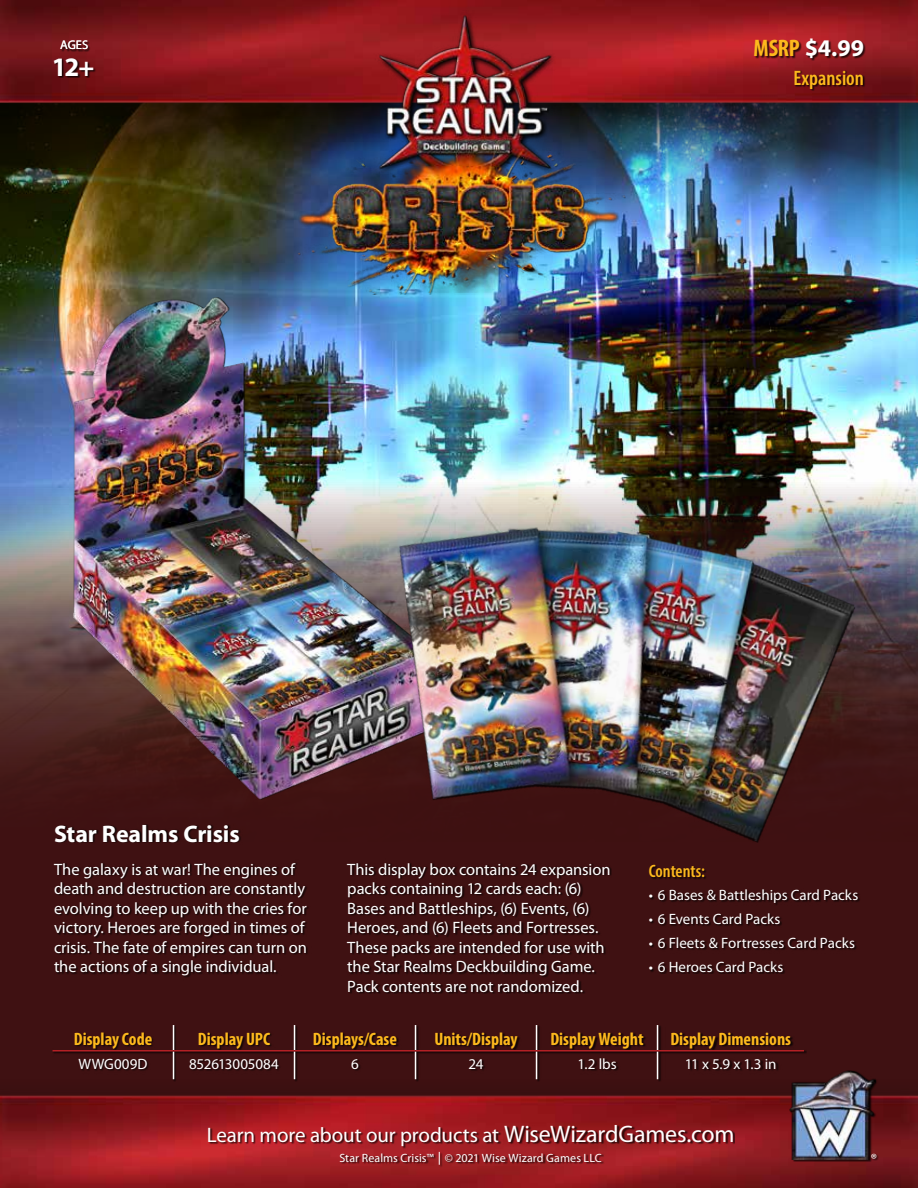
<style>
.page{position:relative;width:918px;height:1188px;background:#fff}
.page>*{position:absolute;margin:0;border:0;box-sizing:border-box;transform-origin:0 0}
.t1{font:700 26.7px "Myriad Pro";color:#fff}
.t2{font:700 24px "Myriad Pro";letter-spacing:-.005em;color:#fff}
.t3{font:21px "Myriad Pro";letter-spacing:-.005em;color:#fff}
.t4{font:600 condensed 21px "Myriad Pro";color:#fdb91d}
.t5{font:700 condensed 18px "Myriad Pro";color:#fdb91d}
.t6{font:600 condensed 18px "Myriad Pro";letter-spacing:-.005em;color:#fdb91d}
.t7{font:16.5px/19.5px "Myriad Pro";letter-spacing:-.005em;color:#fff}
.t8{font:15px "Myriad Pro";color:#fff}
.t9{font:12.6px "Myriad Pro";color:#fff}
.t10{font:12px "Myriad Pro";letter-spacing:.005em;color:#fff}
.s1{font-stretch:condensed;color:#fdb91d}
.s2{font-size:24px}
</style>
<div class="page">
<img style="left:0;top:272px;width:918px;height:208px">
<svg style="left:0;top:480px;width:918px;height:539px;background:#543436"></svg>
<img style="left:0;top:180px;width:918px;height:92px">
<img style="left:0;top:0;width:918px;height:180px">
<img style="left:288px;top:10px;width:351px;height:282px">
<img style="left:0;top:1019px;width:918px;height:169px">
<div style="left:790px;top:1070px;width:88px;height:92px;background:#000;opacity:.75"></div>
<img style="left:790px;top:1070px;width:85px;height:89px">
<div style="left:871px;top:1153px;width:8px;height:8px;background:#000;opacity:.75"></div>
<div style="left:53px;top:1025px;width:754px;height:57px;background:#000;opacity:.75"></div>
<svg style="left:173px;top:1025px;width:1px;height:54px"></svg>
<svg style="left:294px;top:1025px;width:1px;height:54px"></svg>
<svg style="left:415px;top:1025px;width:1px;height:54px"></svg>
<svg style="left:536px;top:1025px;width:1px;height:54px"></svg>
<svg style="left:657px;top:1025px;width:1px;height:54px"></svg>
<hr style="left:53px;top:1050px;width:121px;height:2px;background:#b52025">
<hr style="left:174px;top:1050px;width:121px;height:2px;background:#b52025">
<hr style="left:295px;top:1050px;width:121px;height:2px;background:#b52025">
<hr style="left:416px;top:1050px;width:121px;height:2px;background:#b52025">
<hr style="left:537px;top:1050px;width:121px;height:2px;background:#b52025">
<hr style="left:658px;top:1050px;width:146px;height:2px;background:#b52025">
<div style="left:54px;top:41px;width:42px;height:37px;background:#000;opacity:.75"></div>
<div style="left:755px;top:39px;width:111px;height:22px;background:#000;opacity:.75"></div>
<div style="left:54px;top:825px;width:558px;height:169px;background:#000;opacity:.75"></div>
<div style="left:795px;top:70px;width:71px;height:21px;background:#000;opacity:.75"></div>
<div style="left:650px;top:865px;width:210px;height:109px;background:#000;opacity:.75"></div>
<div style="left:209px;top:1125px;width:526px;height:42px;background:#000;opacity:.75"></div>
<svg style="left:439px;top:1152px;width:1px;height:13px"></svg>
<img style="left:68px;top:297px;width:370px;height:503px">
<img style="left:368px;top:504px;width:492px;height:346px">
<p class="t9" style="left:60px;top:37px;width:30px">AGES</p>
<h1 class="t1" style="left:52px;top:49px;width:44px">12+</h1>
<h2 class="t2" style="left:754px;top:32px;width:112px"><span class="s1">MSRP</span> $4.99</h2>
<p class="t4" style="left:793px;top:65px;width:72px">Expansion</p>
<h2 class="t2" style="left:54px;top:818px;width:187px">Star Realms Crisis</h2>
<p class="t7" style="left:54px;top:859px;width:254px">The galaxy is at war! The engines of death and destruction are constantly evolving to keep up with the cries for victory. Heroes are forged in times of crisis. The fate of empires can turn on the actions of a single individual.</p>
<p class="t7" style="left:347px;top:859px;width:265px">This display box contains 24 expansion packs containing 12 cards each: (6)<br>Bases and Battleships, (6) Events, (6)<br>Heroes, and (6) Fleets and Fortresses.<br>These packs are intended for use with the Star Realms Deckbuilding Game.<br>Pack contents are not randomized.</p>
<p class="t6" style="left:649px;top:860px;width:58px">Contents:</p>
<p class="t8" style="left:649px;top:885px;width:211px">• 6 Bases &amp; Battleships Card Packs</p>
<p class="t8" style="left:649px;top:909px;width:133px">• 6 Events Card Packs</p>
<p class="t8" style="left:649px;top:933px;width:208px">• 6 Fleets &amp; Fortresses Card Packs</p>
<p class="t8" style="left:649px;top:957px;width:136px">• 6 Heroes Card Packs</p>
<p class="t5" style="left:74px;top:1028px;width:80px">Display Code</p>
<p class="t5" style="left:198px;top:1028px;width:74px">Display UPC</p>
<p class="t5" style="left:313px;top:1028px;width:86px">Displays/Case</p>
<p class="t5" style="left:434px;top:1028px;width:85px">Units/Display</p>
<p class="t5" style="left:550px;top:1028px;width:95px">Display Weight</p>
<p class="t5" style="left:670px;top:1028px;width:122px">Display Dimensions</p>
<p class="t8" style="left:79px;top:1054px;width:70px">WWG009D</p>
<p class="t8" style="left:189px;top:1054px;width:91px">852613005084</p>
<p class="t8" style="left:351px;top:1054px;width:9px">6</p>
<p class="t8" style="left:469px;top:1054px;width:16px">24</p>
<p class="t8" style="left:577px;top:1054px;width:41px">1.2 lbs</p>
<p class="t8" style="left:685px;top:1054px;width:93px">11 x 5.9 x 1.3 in</p>
<p class="t3" style="left:207px;top:1122px;width:529px">Learn more about our products at <span class="s2">WiseWizardGames.com</span></p>
<p class="t10" style="left:339px;top:1150px;width:264px">Star Realms Crisis™ © 2021 Wise Wizard Games LLC</p>
<p class="t8" style="left:871px;top:1150px;width:8px">®</p>
</div>
